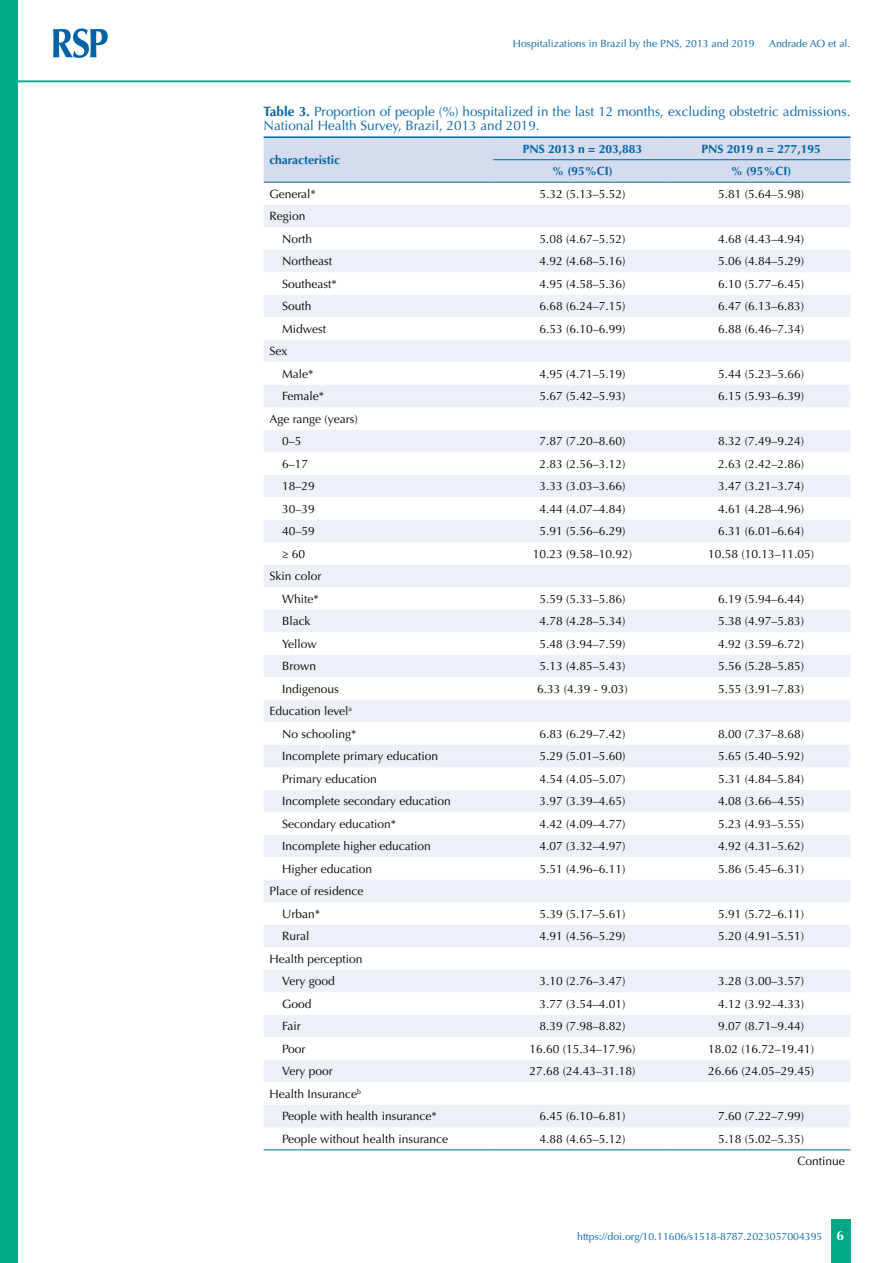
<style>
.page{position:relative;width:893px;height:1263px;background:#fff}
.page>*{position:absolute;margin:0;border:0;box-sizing:border-box;transform-origin:0 0}
.t1{font:13.5px/14.2px "Optima LT Std";color:#0063a7}
.t2{font:700 13.5px "Optima LT Std";color:#fff}
.t3{font:12px/22.5px "Optima LT Std";color:#000}
.t4{font:700 12px "Optima LT Std";color:#0063a7}
.t5{font:10.5px "Optima LT Std";color:#0063a7}
.s1{font-weight:700}
</style>
<div class="page">
<div style="left:831px;top:1220px;width:20px;height:43px;background:#00a788"></div>
<div style="left:0;top:0;width:18px;height:1263px;background:#00a788"></div>
<svg style="left:53px;top:28px;width:55px;height:30px"></svg>
<hr style="left:18px;top:80px;width:832px;height:2px;background:#00a788">
<div style="left:264px;top:138px;width:586px;height:44px;background:#d4dbec"></div>
<svg style="left:264px;top:205px;width:586px;height:922px;fill:#eef0f7"></svg>
<hr style="left:493px;top:159px;width:179px;height:1px;background:#0063a7">
<hr style="left:672px;top:159px;width:178px;height:1px;background:#0063a7">
<hr style="left:264px;top:136px;width:229px;height:2px;background:#0063a7">
<hr style="left:493px;top:136px;width:179px;height:2px;background:#0063a7">
<hr style="left:672px;top:136px;width:178px;height:2px;background:#0063a7">
<hr style="left:264px;top:182px;width:229px;height:1px;background:#0063a7">
<hr style="left:493px;top:182px;width:179px;height:1px;background:#0063a7">
<hr style="left:672px;top:182px;width:178px;height:1px;background:#0063a7">
<hr style="left:264px;top:1149px;width:229px;height:1px;background:#0063a7">
<hr style="left:493px;top:1149px;width:179px;height:1px;background:#0063a7">
<hr style="left:672px;top:1149px;width:178px;height:1px;background:#0063a7">
<p class="t5" style="left:513px;top:37px;width:243px">Hospitalizations in Brazil by the PNS, 2013 and 2019</p>
<p class="t5" style="left:769px;top:37px;width:83px">Andrade AO et al.</p>
<p class="t1" style="left:264px;top:105px;width:588px"><span class="s1">Table 3.</span> Proportion of people (%) hospitalized in the last 12 months, excluding obstetric admissions.<br>National Health Survey, Brazil, 2013 and 2019.</p>
<p class="t4" style="left:269px;top:153px;width:72px">characteristic</p>
<p class="t4" style="left:523px;top:142px;width:121px">PNS 2013 n = 203,883</p>
<p class="t4" style="left:701px;top:142px;width:121px">PNS 2019 n = 277,195</p>
<p class="t4" style="left:552px;top:164px;width:62px">% (95%CI)</p>
<p class="t4" style="left:731px;top:164px;width:62px">% (95%CI)</p>
<p class="t3" style="left:269px;top:183px;width:48px">General*</p>
<p class="t3" style="left:539px;top:183px;width:88px">5.32 (5.13–5.52)</p>
<p class="t3" style="left:718px;top:183px;width:88px">5.81 (5.64–5.98)</p>
<p class="t3" style="left:282px;top:205px;width:32px;text-indent:-13px">Region<br>North</p>
<p class="t3" style="left:539px;top:228px;width:88px">5.08 (4.67–5.52)</p>
<p class="t3" style="left:718px;top:228px;width:88px">4.68 (4.43–4.94)</p>
<p class="t3" style="left:282px;top:250px;width:52px">Northeast</p>
<p class="t3" style="left:539px;top:250px;width:88px">4.92 (4.68–5.16)</p>
<p class="t3" style="left:718px;top:250px;width:88px">5.06 (4.84–5.29)</p>
<p class="t3" style="left:282px;top:273px;width:56px">Southeast*</p>
<p class="t3" style="left:539px;top:273px;width:88px">4.95 (4.58–5.36)</p>
<p class="t3" style="left:718px;top:273px;width:88px">6.10 (5.77–6.45)</p>
<p class="t3" style="left:282px;top:295px;width:31px">South</p>
<p class="t3" style="left:539px;top:295px;width:88px">6.68 (6.24–7.15)</p>
<p class="t3" style="left:718px;top:295px;width:88px">6.47 (6.13–6.83)</p>
<p class="t3" style="left:282px;top:318px;width:45px">Midwest</p>
<p class="t3" style="left:539px;top:318px;width:88px">6.53 (6.10–6.99)</p>
<p class="t3" style="left:718px;top:318px;width:88px">6.88 (6.46–7.34)</p>
<p class="t3" style="left:282px;top:340px;width:33px;text-indent:-13px">Sex<br>Male*</p>
<p class="t3" style="left:539px;top:363px;width:88px">4.95 (4.71–5.19)</p>
<p class="t3" style="left:718px;top:363px;width:88px">5.44 (5.23–5.66)</p>
<p class="t3" style="left:282px;top:385px;width:44px">Female*</p>
<p class="t3" style="left:539px;top:385px;width:88px">5.67 (5.42–5.93)</p>
<p class="t3" style="left:718px;top:385px;width:88px">6.15 (5.93–6.39)</p>
<p class="t3" style="left:282px;top:408px;width:77px;text-indent:-13px">Age range (years)<br>0–5</p>
<p class="t3" style="left:539px;top:430px;width:88px">7.87 (7.20–8.60)</p>
<p class="t3" style="left:718px;top:430px;width:88px">8.32 (7.49–9.24)</p>
<p class="t3" style="left:282px;top:453px;width:28px">6–17</p>
<p class="t3" style="left:539px;top:453px;width:88px">2.83 (2.56–3.12)</p>
<p class="t3" style="left:718px;top:453px;width:88px">2.63 (2.42–2.86)</p>
<p class="t3" style="left:282px;top:475px;width:34px">18–29</p>
<p class="t3" style="left:539px;top:475px;width:88px">3.33 (3.03–3.66)</p>
<p class="t3" style="left:718px;top:475px;width:88px">3.47 (3.21–3.74)</p>
<p class="t3" style="left:282px;top:498px;width:34px">30–39</p>
<p class="t3" style="left:539px;top:498px;width:88px">4.44 (4.07–4.84)</p>
<p class="t3" style="left:718px;top:498px;width:88px">4.61 (4.28–4.96)</p>
<p class="t3" style="left:282px;top:520px;width:34px">40–59</p>
<p class="t3" style="left:539px;top:520px;width:88px">5.91 (5.56–6.29)</p>
<p class="t3" style="left:718px;top:520px;width:88px">6.31 (6.01–6.64)</p>
<p class="t3" style="left:282px;top:543px;width:25px">≥ 60</p>
<p class="t3" style="left:533px;top:543px;width:101px">10.23 (9.58–10.92)</p>
<p class="t3" style="left:708px;top:543px;width:108px">10.58 (10.13–11.05)</p>
<p class="t3" style="left:269px;top:565px;width:54px;text-align:right">Skin color<br>White*</p>
<p class="t3" style="left:539px;top:588px;width:88px">5.59 (5.33–5.86)</p>
<p class="t3" style="left:718px;top:588px;width:88px">6.19 (5.94–6.44)</p>
<p class="t3" style="left:282px;top:610px;width:30px">Black</p>
<p class="t3" style="left:539px;top:610px;width:88px">4.78 (4.28–5.34)</p>
<p class="t3" style="left:718px;top:610px;width:88px">5.38 (4.97–5.83)</p>
<p class="t3" style="left:282px;top:633px;width:36px">Yellow</p>
<p class="t3" style="left:539px;top:633px;width:88px">5.48 (3.94–7.59)</p>
<p class="t3" style="left:718px;top:633px;width:88px">4.92 (3.59–6.72)</p>
<p class="t3" style="left:282px;top:655px;width:35px">Brown</p>
<p class="t3" style="left:539px;top:655px;width:88px">5.13 (4.85–5.43)</p>
<p class="t3" style="left:718px;top:655px;width:88px">5.56 (5.28–5.85)</p>
<p class="t3" style="left:282px;top:678px;width:58px">Indigenous</p>
<p class="t3" style="left:537px;top:678px;width:92px">6.33 (4.39 - 9.03)</p>
<p class="t3" style="left:718px;top:678px;width:88px">5.55 (3.91–7.83)</p>
<p class="t3" style="left:282px;top:700px;width:76px;text-indent:-13px">Education level<sup>a<br></sup>No schooling*</p>
<p class="t3" style="left:539px;top:723px;width:88px">6.83 (6.29–7.42)</p>
<p class="t3" style="left:718px;top:723px;width:88px">8.00 (7.37–8.68)</p>
<p class="t3" style="left:282px;top:745px;width:158px">Incomplete primary education</p>
<p class="t3" style="left:539px;top:745px;width:88px">5.29 (5.01–5.60)</p>
<p class="t3" style="left:718px;top:745px;width:88px">5.65 (5.40–5.92)</p>
<p class="t3" style="left:282px;top:768px;width:96px">Primary education</p>
<p class="t3" style="left:539px;top:768px;width:88px">4.54 (4.05–5.07)</p>
<p class="t3" style="left:718px;top:768px;width:88px">5.31 (4.84–5.84)</p>
<p class="t3" style="left:282px;top:790px;width:170px">Incomplete secondary education</p>
<p class="t3" style="left:539px;top:790px;width:88px">3.97 (3.39–4.65)</p>
<p class="t3" style="left:718px;top:790px;width:88px">4.08 (3.66–4.55)</p>
<p class="t3" style="left:282px;top:813px;width:116px">Secondary education*</p>
<p class="t3" style="left:539px;top:813px;width:88px">4.42 (4.09–4.77)</p>
<p class="t3" style="left:718px;top:813px;width:88px">5.23 (4.93–5.55)</p>
<p class="t3" style="left:282px;top:835px;width:150px">Incomplete higher education</p>
<p class="t3" style="left:539px;top:835px;width:88px">4.07 (3.32–4.97)</p>
<p class="t3" style="left:718px;top:835px;width:88px">4.92 (4.31–5.62)</p>
<p class="t3" style="left:282px;top:858px;width:92px">Higher education</p>
<p class="t3" style="left:539px;top:858px;width:88px">5.51 (4.96–6.11)</p>
<p class="t3" style="left:718px;top:858px;width:88px">5.86 (5.45–6.31)</p>
<p class="t3" style="left:282px;top:880px;width:83px;text-indent:-13px">Place of residence<br>Urban*</p>
<p class="t3" style="left:539px;top:903px;width:88px">5.39 (5.17–5.61)</p>
<p class="t3" style="left:718px;top:903px;width:88px">5.91 (5.72–6.11)</p>
<p class="t3" style="left:282px;top:925px;width:29px">Rural</p>
<p class="t3" style="left:539px;top:925px;width:88px">4.91 (4.56–5.29)</p>
<p class="t3" style="left:718px;top:925px;width:88px">5.20 (4.91–5.51)</p>
<p class="t3" style="left:282px;top:948px;width:82px;text-indent:-13px">Health perception<br>Very good</p>
<p class="t3" style="left:539px;top:970px;width:88px">3.10 (2.76–3.47)</p>
<p class="t3" style="left:718px;top:970px;width:88px">3.28 (3.00–3.57)</p>
<p class="t3" style="left:282px;top:993px;width:31px">Good</p>
<p class="t3" style="left:539px;top:993px;width:88px">3.77 (3.54–4.01)</p>
<p class="t3" style="left:718px;top:993px;width:88px">4.12 (3.92–4.33)</p>
<p class="t3" style="left:282px;top:1015px;width:20px">Fair</p>
<p class="t3" style="left:539px;top:1015px;width:88px">8.39 (7.98–8.82)</p>
<p class="t3" style="left:718px;top:1015px;width:88px">9.07 (8.71–9.44)</p>
<p class="t3" style="left:282px;top:1038px;width:25px">Poor</p>
<p class="t3" style="left:529px;top:1038px;width:108px">16.60 (15.34–17.96)</p>
<p class="t3" style="left:708px;top:1038px;width:108px">18.02 (16.72–19.41)</p>
<p class="t3" style="left:282px;top:1060px;width:52px">Very poor</p>
<p class="t3" style="left:529px;top:1060px;width:108px">27.68 (24.43–31.18)</p>
<p class="t3" style="left:708px;top:1060px;width:108px">26.66 (24.05–29.45)</p>
<p class="t3" style="left:282px;top:1083px;width:156px;text-indent:-13px">Health Insurance<sup>b<br></sup>People with health insurance*</p>
<p class="t3" style="left:539px;top:1105px;width:88px">6.45 (6.10–6.81)</p>
<p class="t3" style="left:718px;top:1105px;width:88px">7.60 (7.22–7.99)</p>
<p class="t3" style="left:282px;top:1128px;width:168px">People without health insurance</p>
<p class="t3" style="left:539px;top:1128px;width:88px">4.88 (4.65–5.12)</p>
<p class="t3" style="left:797px;top:1128px;width:49px;text-indent:-79px">5.18 (5.02–5.35)<br>Continue</p>
<p class="t5" style="left:577px;top:1230px;width:247px">https://doi.org/10.11606/s1518-8787.2023057004395</p>
<p class="t2" style="left:836px;top:1227px;width:9px">6</p>
</div>
